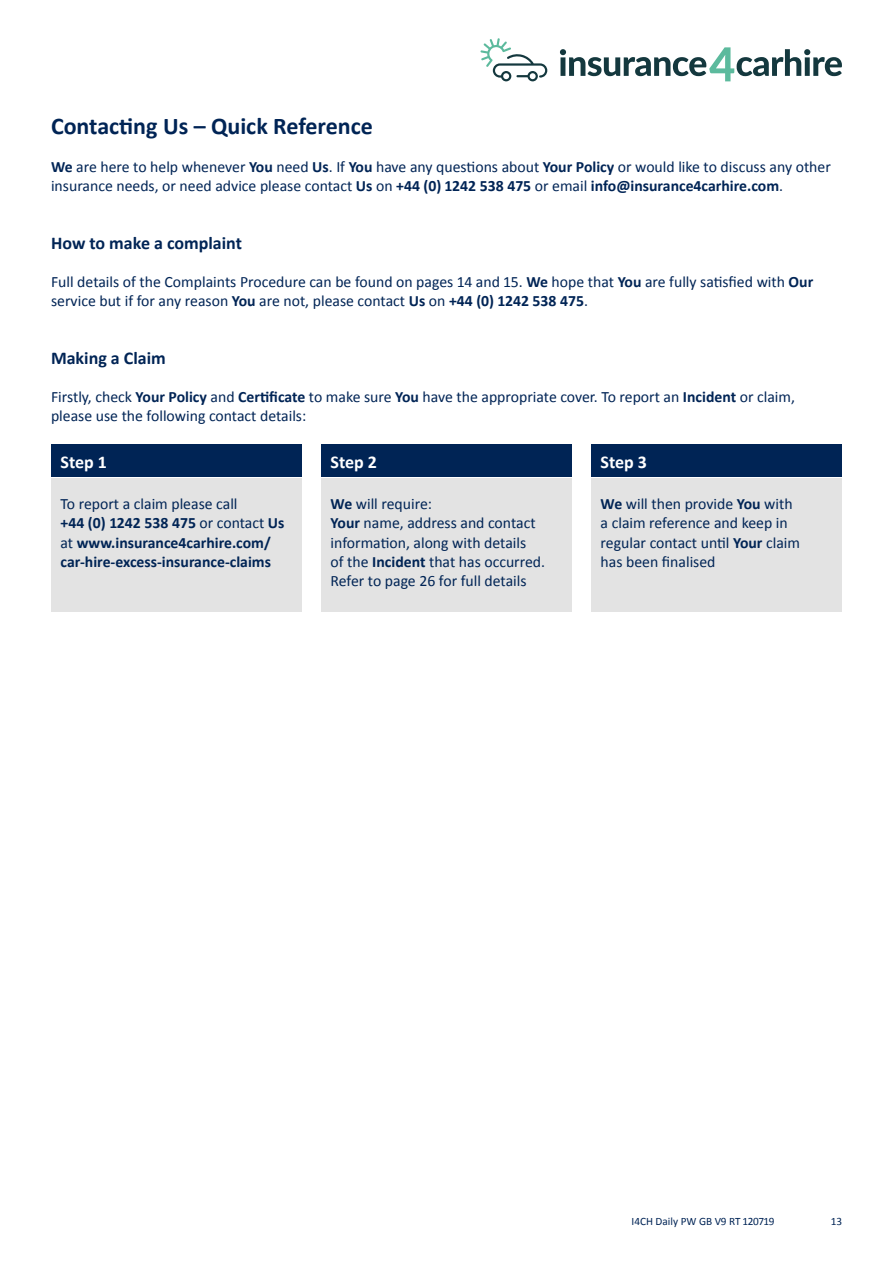
<style>
.page{position:relative;width:893px;height:1263px;background:#fff}
.page>*{position:absolute;margin:0;border:0;box-sizing:border-box;transform-origin:0 0}
.t1{font:700 24px "Calibri";color:#002455}
.t2{font:700 18px "Calibri";color:#002455}
.t3{font:700 18px "Calibri";color:#fff}
.t4{font:15.75px/19.2px "Calibri";color:#002455}
.t5{font:700 15.75px/19.2px "Calibri";color:#002455}
.t6{font:11.25px "Calibri";color:#002455}
.s1{font-weight:700}
.s2{font-weight:400}
</style>
<div class="page">
<svg style="left:560px;top:47px;width:282px;height:34px"></svg>
<svg style="left:480px;top:38px;width:67px;height:43px"></svg>
<div style="left:51px;top:445px;width:251px;height:32px;background:#002455"></div>
<div style="left:321px;top:445px;width:251px;height:32px;background:#002455"></div>
<div style="left:591px;top:445px;width:251px;height:32px;background:#002455"></div>
<div style="left:51px;top:478px;width:251px;height:134px;background:#e3e3e3"></div>
<div style="left:321px;top:478px;width:251px;height:134px;background:#e3e3e3"></div>
<div style="left:591px;top:478px;width:251px;height:134px;background:#e3e3e3"></div>
<h1 class="t1" style="left:51px;top:111px;width:323px">Contacting Us – Quick Reference</h1>
<p class="t4" style="left:51px;top:157px;width:781px"><span class="s1">We</span> are here to help whenever <span class="s1">You</span> need <span class="s1">Us</span>. If <span class="s1">You</span> have any questions about <span class="s1">Your Policy</span> or would like to discuss any other insurance needs, or need advice please contact <span class="s1">Us</span> on <span class="s1">+44 (0) 1242 538 475</span> or email <span class="s1">info@insurance4carhire.com</span>.</p>
<p class="t2" style="left:51px;top:232px;width:192px">How to make a complaint</p>
<p class="t4" style="left:51px;top:272px;width:764px">Full details of the Complaints Procedure can be found on pages 14 and 15. <span class="s1">We</span> hope that <span class="s1">You</span> are fully satisfied with <span class="s1">Our </span>service but if for any reason <span class="s1">You</span> are not, please contact <span class="s1">Us</span> on <span class="s1">+44 (0) 1242 538 475</span>.</p>
<p class="t2" style="left:51px;top:346px;width:116px">Making a Claim</p>
<p class="t4" style="left:51px;top:387px;width:746px">Firstly, check <span class="s1">Your Policy</span> and <span class="s1">Certificate</span> to make sure <span class="s1">You</span> have the appropriate cover. To report an <span class="s1">Incident</span> or claim, please use the following contact details:</p>
<p class="t3" style="left:61px;top:450px;width:48px">Step 1</p>
<p class="t3" style="left:331px;top:450px;width:48px">Step 2</p>
<p class="t3" style="left:601px;top:450px;width:48px">Step 3</p>
<p class="t5" style="left:61px;top:494px;width:225px"><span class="s2">To report a claim please call<br></span>+44 (0) 1242 538 475 <span class="s2">or contact</span> Us <span class="s2">at</span> www.insurance4carhire.com/ car-hire-excess-insurance-claims</p>
<p class="t4" style="left:331px;top:494px;width:216px"><span class="s1">We</span> will require:<br><span class="s1">Your</span> name, address and contact information, along with details<br>of the <span class="s1">Incident</span> that has occurred.<br>Refer to page 26 for full details</p>
<p class="t4" style="left:601px;top:494px;width:201px"><span class="s1">We</span> will then provide <span class="s1">You</span> with a claim reference and keep in regular contact until <span class="s1">Your</span> claim has been finalised</p>
<p class="t6" style="left:632px;top:1213px;width:144px">I4CH Daily PW GB V9 RT 120719</p>
<p class="t6" style="left:831px;top:1213px;width:13px">13</p>
</div>
